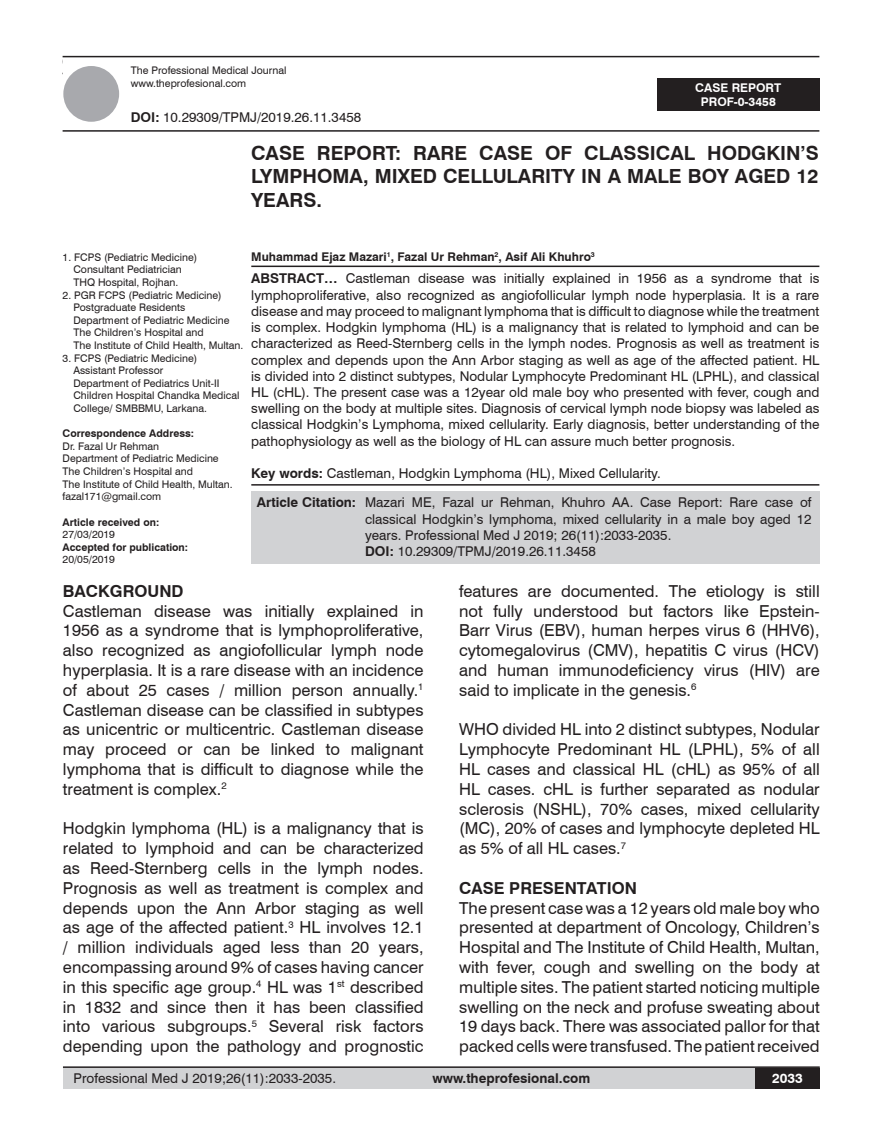
<style>
.page{position:relative;width:882px;height:1145px;background:#fff}
.page>*{position:absolute;margin:0;border:0;box-sizing:border-box;transform-origin:0 0}
.t1{font:700 19.5px/23.4px "Swiss 721 BT";color:#231f20;text-align:justify}
.t2{font:16.5px/19.8px "Swiss 721 BT";color:#231f20;text-align:justify}
.t3{font:700 16.5px "Swiss 721 BT";color:#231f20}
.t4{font:13.5px/16.2px "Swiss 721 BT";color:#231f20;text-align:justify}
.t5{font:700 13.5px "Swiss 721 BT";color:#231f20}
.t6{font:700 13.5px "Swiss 721 BT";color:#fff}
.t7{font:700 12px "Swiss 721 BT";color:#231f20}
.t8{font:700 12px "Swiss 721 BT";color:#fff}
.Normal__Web{font:10.5px/12.6px "Swiss 721 BT";color:#231f20}
.No_Spacing{font:700 10.5px "Swiss 721 BT";color:#231f20}
.Normal__Web-2{font:700 10.5px "Swiss 721 BT";color:#231f20}
.No_Spacing-2{font:10.5px "Swiss 721 BT";color:#231f20}
.s1{font-weight:700}
</style>
<div class="page">
<div style="left:63px;top:1067px;width:756px;height:21px;background:#d1d2d4"></div>
<hr style="left:63px;top:1066px;width:756px;height:2px;background:#231f20">
<div style="left:754px;top:1068px;width:65px;height:20px;background:#231f20"></div>
<hr style="left:63px;top:56px;width:756px;height:1px;background:#231f20">
<hr style="left:63px;top:130px;width:756px;height:2px;background:#231f20">
<div style="left:63px;top:66px;width:56px;height:56px;background:#a8a9ad;border-radius:50%"></div>
<div style="left:657px;top:78px;width:162px;height:33px;background:#231f20"></div>
<hr style="left:251px;top:265px;width:568px;height:2px;background:#231f20">
<hr style="left:251px;top:484px;width:568px;height:1px;background:#231f20">
<div style="left:251px;top:491px;width:568px;height:72px;background:#d1d2d4"></div>
<p class="Normal__Web" style="left:131px;top:64px;width:157px">The Professional Medical Journal</p>
<p class="Normal__Web" style="left:131px;top:76px;width:117px">www.theprofesional.com</p>
<p class="t4" style="left:131px;top:108px;width:232px"><span class="s1">DOI:</span> 10.29309/TPMJ/2019.26.11.3458</p>
<p class="t8" style="left:695px;top:79px;width:87px">CASE REPORT</p>
<p class="t8" style="left:700px;top:94px;width:77px">PROF-0-3458</p>
<p class="t1" style="left:251px;top:141px;width:569px">CASE REPORT: RARE CASE OF CLASSICAL HODGKIN’S LYMPHOMA, MIXED CELLULARITY IN A MALE BOY AGED 12<br>YEARS.</p>
<p class="Normal__Web" style="left:63px;top:250px;width:136px">1. FCPS (Pediatric Medicine)</p>
<p class="Normal__Web" style="left:73px;top:263px;width:110px">Consultant Pediatrician</p>
<p class="Normal__Web" style="left:73px;top:275px;width:106px">THQ Hospital, Rojhan.</p>
<p class="Normal__Web" style="left:63px;top:288px;width:161px">2. PGR FCPS (Pediatric Medicine)</p>
<p class="Normal__Web" style="left:73px;top:301px;width:113px">Postgraduate Residents</p>
<p class="Normal__Web" style="left:73px;top:313px;width:157px">Department of Pediatric Medicine</p>
<p class="Normal__Web" style="left:73px;top:326px;width:132px">The Children’s Hospital and</p>
<p class="Normal__Web" style="left:73px;top:338px;width:171px">The Institute of Child Health, Multan.</p>
<p class="Normal__Web" style="left:63px;top:351px;width:136px">3. FCPS (Pediatric Medicine)</p>
<p class="Normal__Web" style="left:73px;top:364px;width:91px">Assistant Professor</p>
<p class="Normal__Web" style="left:73px;top:376px;width:147px">Department of Pediatrics Unit-II</p>
<p class="Normal__Web" style="left:73px;top:389px;width:167px">Children Hospital Chandka Medical<br>College/ SMBBMU, Larkana.</p>
<p class="Normal__Web-2" style="left:63px;top:426px;width:133px">Correspondence Address:</p>
<p class="Normal__Web" style="left:63px;top:439px;width:98px">Dr. Fazal Ur Rehman</p>
<p class="Normal__Web" style="left:63px;top:452px;width:157px">Department of Pediatric Medicine</p>
<p class="Normal__Web" style="left:63px;top:464px;width:132px">The Children’s Hospital and</p>
<p class="Normal__Web" style="left:63px;top:477px;width:171px">The Institute of Child Health, Multan.</p>
<p class="Normal__Web" style="left:63px;top:490px;width:100px">fazal171@gmail.com</p>
<p class="No_Spacing" style="left:63px;top:514px;width:98px">Article received on:</p>
<p class="No_Spacing-2" style="left:63px;top:527px;width:54px">27/03/2019</p>
<p class="No_Spacing" style="left:63px;top:539px;width:127px">Accepted for publication:</p>
<p class="No_Spacing-2" style="left:63px;top:552px;width:54px">20/05/2019</p>
<p class="t7" style="left:251px;top:248px;width:345px">Muhammad Ejaz Mazari<sup>1</sup>, Fazal Ur Rehman<sup>2</sup>, Asif Ali Khuhro<sup>3</sup></p>
<p class="t4" style="left:251px;top:270px;width:569px"><span class="s1">ABSTRACT…</span> Castleman disease was initially explained in 1956 as a syndrome that is lymphoproliferative, also recognized as angiofollicular lymph node hyperplasia. It is a rare disease and may proceed to malignant lymphoma that is difficult to diagnose while the treatment is complex. Hodgkin lymphoma (HL) is a malignancy that is related to lymphoid and can be characterized as Reed-Sternberg cells in the lymph nodes. Prognosis as well as treatment is complex and depends upon the Ann Arbor staging as well as age of the affected patient. HL is divided into 2 distinct subtypes, Nodular Lymphocyte Predominant HL (LPHL), and classical HL (cHL). The present case was a 12year old male boy who presented with fever, cough and swelling on the body at multiple sites. Diagnosis of cervical lymph node biopsy was labeled as classical Hodgkin’s Lymphoma, mixed cellularity. Early diagnosis, better understanding of the pathophysiology as well as the biology of HL can assure much better prognosis.</p>
<p class="t4" style="left:251px;top:464px;width:411px"><span class="s1">Key words:</span> Castleman, Hodgkin Lymphoma (HL), Mixed Cellularity.</p>
<p class="t4" style="left:365px;top:494px;width:447px;text-indent:-108px"><span class="s1">Article Citation:</span> Mazari ME, Fazal ur Rehman, Khuhro AA. Case Report: Rare case of classical Hodgkin’s lymphoma, mixed cellularity in a male boy aged 12 years. Professional Med J 2019; 26(11):2033-2035.</p>
<p class="t4" style="left:365px;top:542px;width:232px"><span class="s1">DOI:</span> 10.29309/TPMJ/2019.26.11.3458</p>
<p class="t3" style="left:63px;top:579px;width:122px">BACKGROUND</p>
<p class="t2" style="left:63px;top:600px;width:362px">Castleman disease was initially explained in 1956 as a syndrome that is lymphoproliferative, also recognized as angiofollicular lymph node hyperplasia. It is a rare disease with an incidence of about 25 cases / million person annually.<sup>1<br></sup>Castleman disease can be classified in subtypes as unicentric or multicentric. Castleman disease may proceed or can be linked to malignant lymphoma that is difficult to diagnose while the treatment is complex.<sup>2</sup></p>
<p class="t2" style="left:63px;top:818px;width:362px">Hodgkin lymphoma (HL) is a malignancy that is related to lymphoid and can be characterized as Reed-Sternberg cells in the lymph nodes.<br>Prognosis as well as treatment is complex and depends upon the Ann Arbor staging as well as age of the affected patient.<sup>3</sup> HL involves 12.1 / million individuals aged less than 20 years, encompassing around 9% of cases having cancer in this specific age group.<sup>4</sup> HL was 1<sup>st</sup> described in 1832 and since then it has been classified into various subgroups.<sup>5</sup> Several risk factors depending upon the pathology and prognostic</p>
<p class="t2" style="left:459px;top:580px;width:362px">features are documented. The etiology is still not fully understood but factors like Epstein-Barr Virus (EBV), human herpes virus 6 (HHV6), cytomegalovirus (CMV), hepatitis C virus (HCV) and human immunodeficiency virus (HIV) are said to implicate in the genesis.<sup>6</sup></p>
<p class="t2" style="left:459px;top:719px;width:362px">WHO divided HL into 2 distinct subtypes, Nodular Lymphocyte Predominant HL (LPHL), 5% of all HL cases and classical HL (cHL) as 95% of all HL cases. cHL is further separated as nodular sclerosis (NSHL), 70% cases, mixed cellularity (MC), 20% of cases and lymphocyte depleted HL as 5% of all HL cases.<sup>7</sup></p>
<p class="t3" style="left:459px;top:876px;width:179px">CASE PRESENTATION</p>
<p class="t2" style="left:459px;top:897px;width:362px">The present case was a 12 years old male boy who presented at department of Oncology, Children’s Hospital and The Institute of Child Health, Multan, with fever, cough and swelling on the body at multiple sites. The patient started noticing multiple swelling on the neck and profuse sweating about 19 days back. There was associated pallor for that packed cells were transfused. The patient received</p>
<p class="t4" style="left:74px;top:1069px;width:264px">Professional Med J 2019;26(11):2033-2035.</p>
<p class="t5" style="left:432px;top:1069px;width:159px">www.theprofesional.com</p>
<p class="t6" style="left:771px;top:1069px;width:32px">2033</p>
</div>
